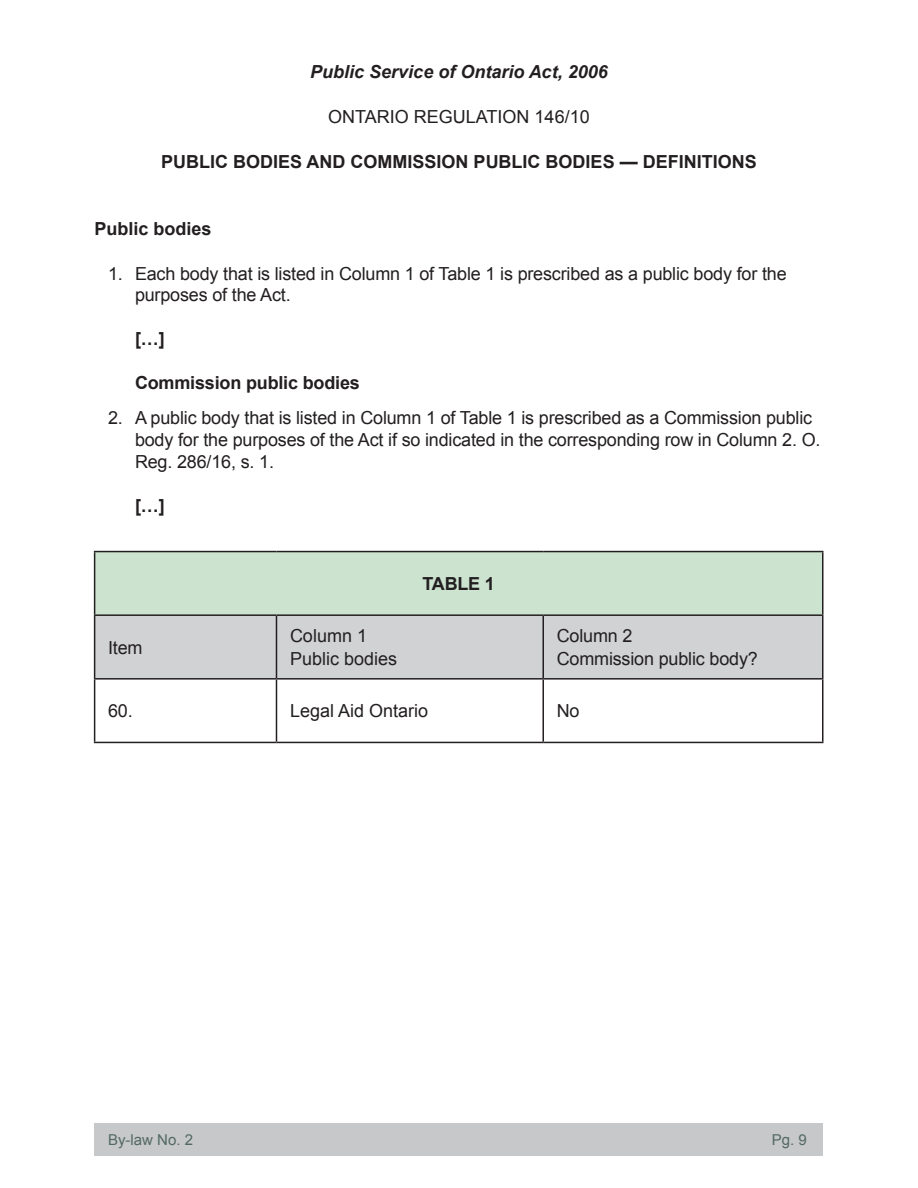
<style>
.page{position:relative;width:918px;height:1188px;background:#fff}
.page>*{position:absolute;margin:0;border:0;box-sizing:border-box;transform-origin:0 0}
.t1{font:18px/21.6px "Arial";letter-spacing:-.01em;color:#231f20}
.t2{font:700 18px "Arial";color:#231f20}
.t3{font:italic 700 18px "Arial";color:#231f20}
.t4{font:15px "Arial";color:#546964}
</style>
<div class="page">
<div style="left:94px;top:1123px;width:730px;height:33px;background:#c6c8c9"></div>
<div style="left:95px;top:552px;width:728px;height:63px;background:#cce3d0"></div>
<div style="left:95px;top:616px;width:727px;height:62px;background:#d1d2d4"></div>
<hr style="left:94px;top:551px;width:182px;height:1px;background:#231f20">
<hr style="left:94px;top:552px;width:1px;height:62px;background:#231f20">
<hr style="left:276px;top:551px;width:267px;height:1px;background:#231f20">
<hr style="left:543px;top:551px;width:281px;height:1px;background:#231f20">
<hr style="left:822px;top:552px;width:2px;height:62px;background:#231f20">
<hr style="left:94px;top:614px;width:182px;height:2px;background:#231f20">
<hr style="left:94px;top:616px;width:1px;height:62px;background:#231f20">
<hr style="left:276px;top:614px;width:267px;height:2px;background:#231f20">
<hr style="left:276px;top:616px;width:1px;height:62px;background:#231f20">
<hr style="left:543px;top:614px;width:281px;height:2px;background:#231f20">
<hr style="left:542px;top:616px;width:2px;height:62px;background:#231f20">
<hr style="left:822px;top:616px;width:2px;height:62px;background:#231f20">
<hr style="left:94px;top:678px;width:182px;height:2px;background:#231f20">
<hr style="left:94px;top:680px;width:1px;height:62px;background:#231f20">
<hr style="left:276px;top:678px;width:267px;height:2px;background:#231f20">
<hr style="left:276px;top:680px;width:1px;height:62px;background:#231f20">
<hr style="left:543px;top:678px;width:281px;height:2px;background:#231f20">
<hr style="left:542px;top:680px;width:2px;height:62px;background:#231f20">
<hr style="left:822px;top:680px;width:2px;height:62px;background:#231f20">
<hr style="left:94px;top:742px;width:182px;height:1px;background:#231f20">
<hr style="left:276px;top:742px;width:267px;height:1px;background:#231f20">
<hr style="left:543px;top:742px;width:281px;height:1px;background:#231f20">
<p class="t3" style="left:310px;top:60px;width:299px">Public Service of Ontario Act, 2006</p>
<p class="t1" style="left:328px;top:106px;width:263px">ONTARIO REGULATION 146/10</p>
<p class="t2" style="left:161px;top:150px;width:597px">PUBLIC BODIES AND COMMISSION PUBLIC BODIES — DEFINITIONS</p>
<p class="t2" style="left:94px;top:217px;width:119px">Public bodies</p>
<p class="t1" style="left:135px;top:263px;width:653px;text-indent:-27px">1. Each body that is listed in Column 1 of Table 1 is prescribed as a public body for the purposes of the Act.</p>
<p class="t2" style="left:135px;top:327px;width:31px">[…]</p>
<p class="t2" style="left:135px;top:371px;width:226px">Commission public bodies</p>
<p class="t1" style="left:135px;top:407px;width:687px;text-indent:-27px">2. A public body that is listed in Column 1 of Table 1 is prescribed as a Commission public body for the purposes of the Act if so indicated in the corresponding row in Column 2. O.<br>Reg. 286/16, s. 1.</p>
<p class="t2" style="left:135px;top:494px;width:31px">[…]</p>
<p class="t1" style="left:108px;top:637px;width:36px">Item</p>
<p class="t1" style="left:290px;top:625px;width:79px">Column 1</p>
<p class="t1" style="left:290px;top:648px;width:109px">Public bodies</p>
<p class="t2" style="left:422px;top:572px;width:74px">TABLE 1</p>
<p class="t1" style="left:557px;top:625px;width:77px">Column 2</p>
<p class="t1" style="left:557px;top:648px;width:203px">Commission public body?</p>
<p class="t1" style="left:108px;top:700px;width:26px">60.</p>
<p class="t1" style="left:290px;top:700px;width:140px">Legal Aid Ontario</p>
<p class="t1" style="left:557px;top:700px;width:24px">No</p>
<p class="t4" style="left:108px;top:1130px;width:87px">By-law No. 2</p>
<p class="t4" style="left:772px;top:1130px;width:37px">Pg. 9</p>
</div>
